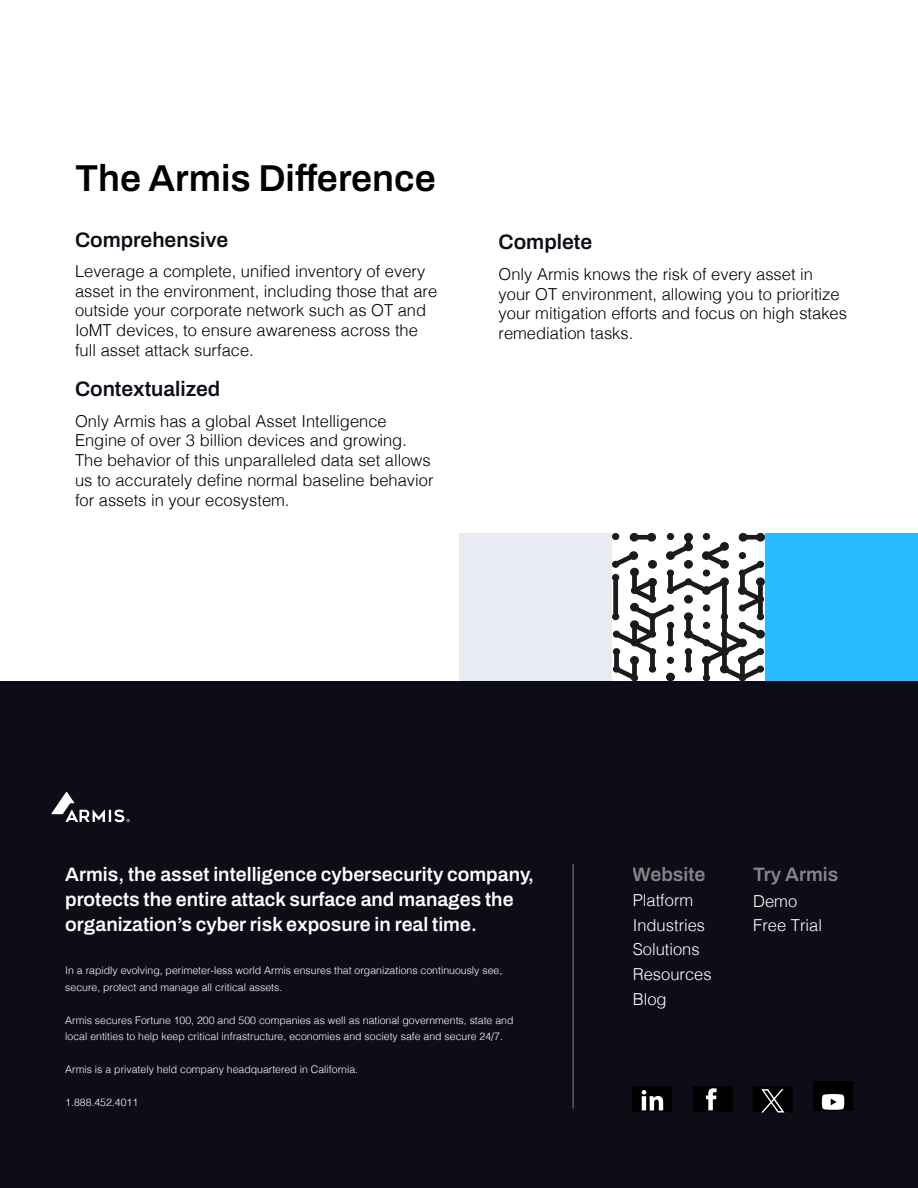
<style>
.page{position:relative;width:918px;height:1188px;background:#fff}
.page>*{position:absolute;margin:0;border:0;box-sizing:border-box;transform-origin:0 0}
.t1{font:600 37.5px "Archivo";color:#000}
.t2{font:600 21px "Archivo";color:#0d0d17}
.t3{font:600 19.5px/24.8px "Archivo";color:#fff}
.t4{font:300 16.5px/19.8px "Helvetica";color:#000}
.t5{font:300 16.5px/24.8px "Helvetica";color:#fff}
.t6{font:300 10.5px/16.5px "Helvetica";color:#fff}
</style>
<div class="page">
<div style="left:765px;top:533px;width:153px;height:148px;background:#29baff"></div>
<div style="left:459px;top:533px;width:153px;height:148px;background:#e9ebf2"></div>
<svg style="left:612px;top:533px;width:153px;height:148px"></svg>
<div style="left:0;top:681px;width:918px;height:507px;background:#0d0d17"></div>
<hr style="left:573px;top:864px;width:1px;height:244px;background:#fff">
<div style="left:693px;top:1086px;width:39px;height:25px;background:#000"></div>
<svg style="left:706px;top:1088px;width:11px;height:22px"></svg>
<div style="left:633px;top:1086px;width:39px;height:25px;background:#000"></div>
<svg style="left:642px;top:1090px;width:21px;height:20px"></svg>
<div style="left:813px;top:1082px;width:40px;height:29px;background:#000"></div>
<svg style="left:822px;top:1094px;width:23px;height:16px"></svg>
<div style="left:753px;top:1086px;width:40px;height:25px;background:#000"></div>
<svg style="left:761px;top:1089px;width:23px;height:23px"></svg>
<svg style="left:51px;top:792px;width:79px;height:30px"></svg>
<h1 class="t1" style="left:75px;top:150px;width:362px">The Armis Difference</h1>
<p class="t2" style="left:75px;top:224px;width:155px">Comprehensive</p>
<p class="t4" style="left:75px;top:260px;width:364px">Leverage a complete, unified inventory of every asset in the environment, including those that are outside your corporate network such as OT and IoMT devices, to ensure awareness across the full asset attack surface.</p>
<p class="t2" style="left:75px;top:373px;width:147px">Contextualized</p>
<p class="t4" style="left:75px;top:410px;width:360px">Only Armis has a global Asset Intelligence Engine of over 3 billion devices and growing.<br>The behavior of this unparalleled data set allows us to accurately define normal baseline behavior for assets in your ecosystem.</p>
<p class="t2" style="left:499px;top:227px;width:95px">Complete</p>
<p class="t4" style="left:499px;top:263px;width:350px">Only Armis knows the risk of every asset in your OT environment, allowing you to prioritize your mitigation efforts and focus on high stakes remediation tasks.</p>
<p class="t3" style="left:65px;top:862px;width:470px">Armis, the asset intelligence cybersecurity company, protects the entire attack surface and manages the organization’s cyber risk exposure in real time.</p>
<p class="t6" style="left:65px;top:961px;width:439px">In a rapidly evolving, perimeter-less world Armis ensures that organizations continuously see, secure, protect and manage all critical assets.</p>
<p class="t6" style="left:65px;top:1011px;width:450px">Armis secures Fortune 100, 200 and 500 companies as well as national governments, state and local entities to help keep critical infrastructure, economies and society safe and secure 24/7.</p>
<p class="t6" style="left:65px;top:1060px;width:294px">Armis is a privately held company headquartered in California.</p>
<p class="t6" style="left:65px;top:1093px;width:74px">1.888.452.4011</p>
<p class="t3" style="left:633px;top:862px;width:74px">Website</p>
<p class="t3" style="left:753px;top:862px;width:87px">Try Armis</p>
<p class="t5" style="left:633px;top:887px;width:80px">Platform<br>Industries<br>Solutions<br>Resources<br>Blog</p>
<p class="t5" style="left:753px;top:887px;width:70px">Demo<br>Free Trial</p>
</div>
